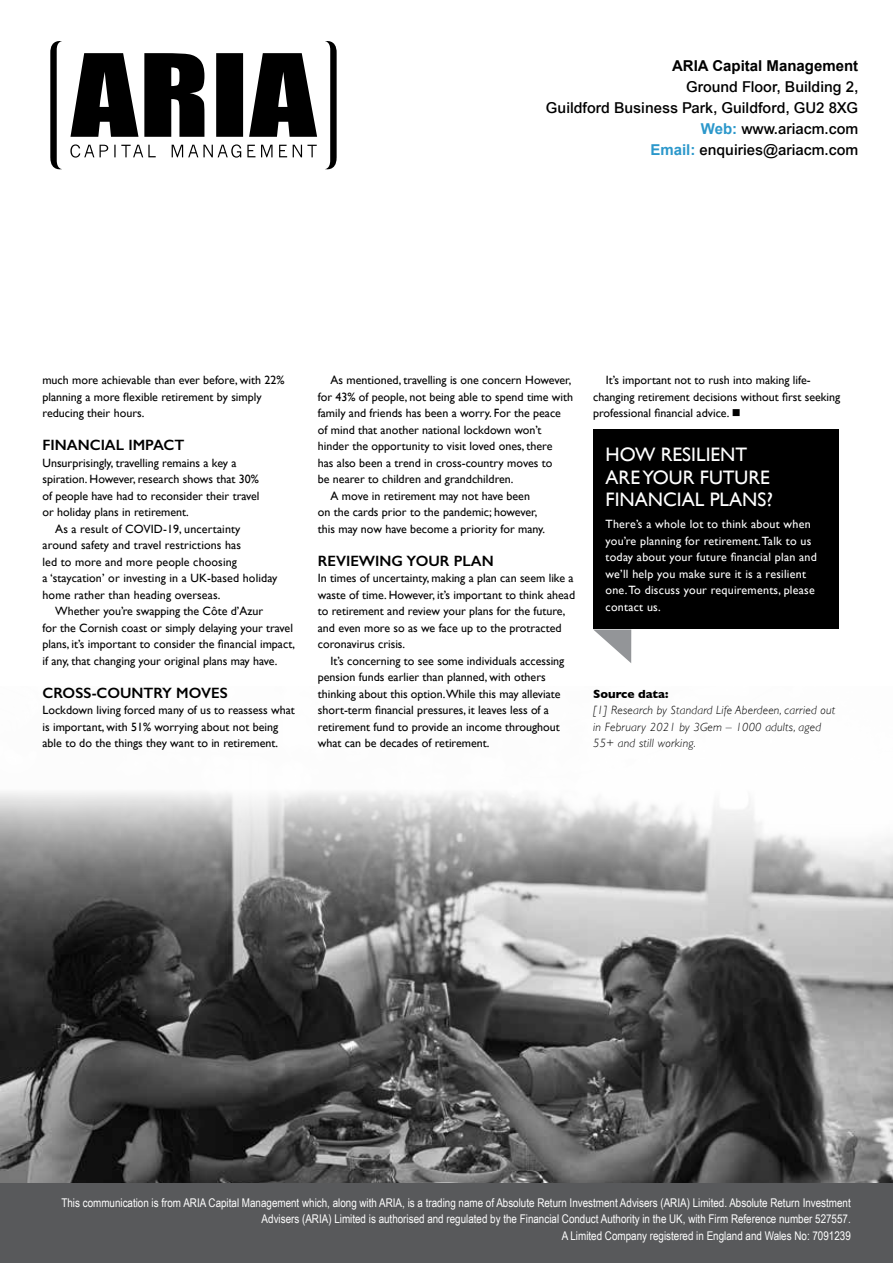
<style>
.page{position:relative;width:893px;height:1263px;background:#fff}
.page>*{position:absolute;margin:0;border:0;box-sizing:border-box;transform-origin:0 0}
.t1{font:19.5px/22.5px "Gill Sans";color:#fff}
.t2{font:500 15px/21px "Arial";color:#000;text-align:right}
.t3{font:600 15px "Gill Sans";color:#000}
.t4{font:700 15px "Arial";color:#000}
.t5{font:12px/16.5px "Gill Sans";color:#000}
.t6{font:12px/16.5px "Arial Narrow";color:#fff;text-align:right}
.t7{font:12px/16.5px "Gill Sans";letter-spacing:.02em;color:#fff}
.t8{font:italic 300 12px/16.5px "Gill Sans";letter-spacing:.02em;color:#000}
.t9{font:700 12px "Gill Sans";color:#000}
.s1{font-weight:700;color:#2c98cb}
</style>
<div class="page">
<img style="left:0;top:792px;width:893px;height:391px">
<svg style="left:593px;top:629px;width:38px;height:34px"></svg>
<div style="left:593px;top:429px;width:245px;height:200px;background:#000"></div>
<div style="left:0;top:1183px;width:893px;height:80px;background:#58595b"></div>
<svg style="left:70px;top:144px;width:247px;height:14px"></svg>
<svg style="left:70px;top:53px;width:247px;height:84px"></svg>
<svg style="left:50px;top:41px;width:12px;height:129px"></svg>
<svg style="left:325px;top:41px;width:12px;height:129px"></svg>
<p class="t4" style="left:672px;top:55px;width:188px">ARIA Capital Management</p>
<p class="t2" style="left:546px;top:76px;width:314px">Ground Floor, Building 2,<br>Guildford Business Park, Guildford, GU2 8XG<br><span class="s1">Web:</span> www.ariacm.com<br><span class="s1">Email:</span> enquiries@ariacm.com</p>
<p class="t5" style="left:43px;top:372px;width:243px">much more achievable than ever before, with 22% planning a more flexible retirement by simply reducing their hours.</p>
<p class="t3" style="left:43px;top:436px;width:143px">FINANCIAL IMPACT</p>
<p class="t5" style="left:43px;top:454px;width:196px">Unsurprisingly, travelling remains a key a</p>
<p class="t5" style="left:43px;top:471px;width:218px">spiration. However, research shows that 30%</p>
<p class="t5" style="left:43px;top:487px;width:218px">of people have had to reconsider their travel</p>
<p class="t5" style="left:43px;top:504px;width:148px">or holiday plans in retirement.</p>
<p class="t5" style="left:55px;top:520px;width:187px">As a result of COVID-19, uncertainty</p>
<p class="t5" style="left:43px;top:537px;width:200px">around safety and travel restrictions has</p>
<p class="t5" style="left:43px;top:553px;width:196px">led to more and more people choosing</p>
<p class="t5" style="left:43px;top:570px;width:236px">a ‘staycation’ or investing in a UK-based holiday</p>
<p class="t5" style="left:43px;top:586px;width:179px">home rather than heading overseas.</p>
<p class="t5" style="left:55px;top:603px;width:209px">Whether you’re swapping the Côte d’Azur</p>
<p class="t5" style="left:43px;top:619px;width:252px">for the Cornish coast or simply delaying your travel</p>
<p class="t5" style="left:43px;top:636px;width:254px">plans, it’s important to consider the financial impact,</p>
<p class="t5" style="left:43px;top:652px;width:237px">if any, that changing your original plans may have.</p>
<p class="t3" style="left:43px;top:683px;width:187px">CROSS-COUNTRY MOVES</p>
<p class="t5" style="left:43px;top:702px;width:254px">Lockdown living forced many of us to reassess what is important, with 51% worrying about not being able to do the things they want to in retirement.</p>
<p class="t5" style="left:331px;top:372px;width:242px">As mentioned, travelling is one concern However,</p>
<p class="t5" style="left:318px;top:388px;width:257px">for 43% of people, not being able to spend time with</p>
<p class="t5" style="left:318px;top:405px;width:245px">family and friends has been a worry. For the peace</p>
<p class="t5" style="left:318px;top:421px;width:225px">of mind that another national lockdown won’t</p>
<p class="t5" style="left:318px;top:438px;width:236px">hinder the opportunity to visit loved ones, there</p>
<p class="t5" style="left:318px;top:454px;width:236px">has also been a trend in cross-country moves to</p>
<p class="t5" style="left:318px;top:471px;width:197px">be nearer to children and grandchildren.</p>
<p class="t5" style="left:331px;top:487px;width:201px">A move in retirement may not have been</p>
<p class="t5" style="left:318px;top:504px;width:221px">on the cards prior to the pandemic; however,</p>
<p class="t5" style="left:318px;top:520px;width:229px">this may now have become a priority for many.</p>
<p class="t3" style="left:318px;top:551px;width:177px">REVIEWING YOUR PLAN</p>
<p class="t5" style="left:318px;top:570px;width:259px">In times of uncertainty, making a plan can seem like a waste of time. However, it’s important to think ahead to retirement and review your plans for the future, and even more so as we face up to the protracted coronavirus crisis.</p>
<p class="t5" style="left:318px;top:652px;width:248px;text-indent:13px">It’s concerning to see some individuals accessing pension funds earlier than planned, with others thinking about this option.While this may alleviate short-term financial pressures, it leaves less of a retirement fund to provide an income throughout what can be decades of retirement.</p>
<p class="t5" style="left:593px;top:372px;width:249px;text-indent:13px">It’s important not to rush into making life&shy;changing retirement decisions without first seeking professional financial advice. ■</p>
<h1 class="t1" style="left:606px;top:443px;width:169px">HOW RESILIENT<br>ARE YOUR FUTURE<br>FINANCIAL PLANS?</h1>
<p class="t7" style="left:606px;top:516px;width:213px">There’s a whole lot to think about when you’re planning for retirement. Talk to us today about your future financial plan and we’ll help you make sure it is a resilient one. To discuss your requirements, please contact us.</p>
<p class="t9" style="left:593px;top:684px;width:77px">Source data:</p>
<p class="t8" style="left:593px;top:702px;width:243px">[1] Research by Standard Life Aberdeen, carried out in February 2021 by 3Gem – 1000 adults, aged<br>55+ and still working.</p>
<p class="t6" style="left:61px;top:1193px;width:791px">This communication is from ARIA Capital Management which, along with ARIA, is a trading name of Absolute Return Investment Advisers (ARIA) Limited. Absolute Return Investment<br>Advisers (ARIA) Limited is authorised and regulated by the Financial Conduct Authority in the UK, with Firm Reference number 527557.<br>A Limited Company registered in England and Wales No: 7091239</p>
</div>
